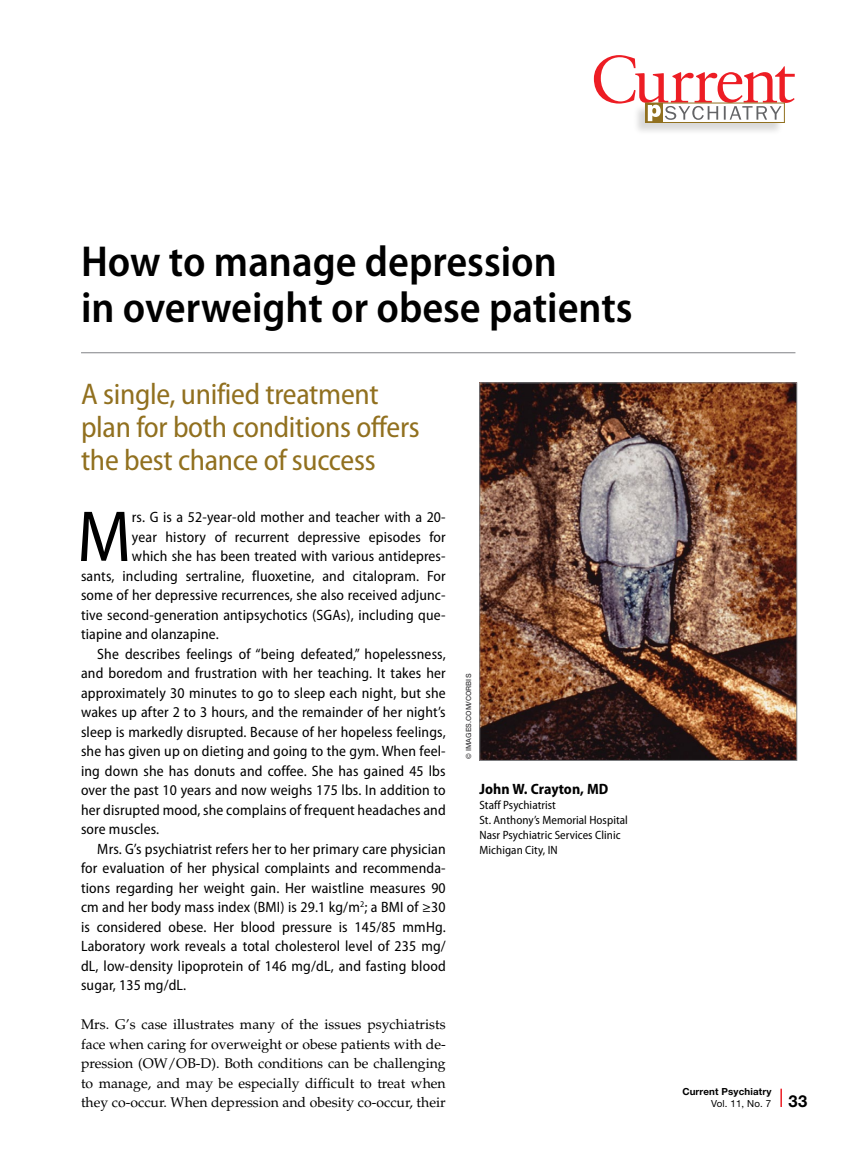
<style>
.page{position:relative;width:851px;height:1161px;background:#fff}
.page>*{position:absolute;margin:0;border:0;box-sizing:border-box;transform-origin:0 0}
.Case_Study_Drop_Cap{font:semi-condensed 72.9px "Myriad Pro";color:#000}
.Article_Title{font:600 semi-condensed 43.5px/46.5px "Myriad Pro";color:#000}
.DEK{font:semi-condensed 30px/33px "Myriad Pro";letter-spacing:-.01em;color:#91701f}
.t1{font:700 16.5px "Helvetica Neue LT Std";color:#000}
.Case_Study_2{font:semi-condensed 15px/19.5px "Myriad Pro";letter-spacing:.01em;color:#000;text-align:justify}
.Case_Study_Drop_Cap-2{font:semi-condensed 15px "Myriad Pro";letter-spacing:.01em;color:#000}
.Author_Name{font:700 semi-condensed 15px "Myriad Pro";letter-spacing:.005em;color:#000}
.Body_1{font:14.1px/19.5px "Palatino LT Std";color:#000;text-align:justify}
.Author_Af{font:semi-condensed 12px "Myriad Pro";letter-spacing:.005em;color:#000}
.t2{font:700 9.75px "Helvetica Neue LT Std";letter-spacing:.015em;color:#000}
.t3{font:9.75px "Helvetica Neue LT Std";letter-spacing:.015em;color:#000}
.t4{font:500 7.2px "Helvetica Neue LT Std";letter-spacing:.01em;color:#414042}
</style>
<div class="page">
<svg style="left:780px;top:1089px;width:1px;height:18px"></svg>
<hr style="left:81px;top:353px;width:714px;height:1px;background:#808285">
<div style="left:632px;top:103px;width:152px;height:33px;background:#000;opacity:.15"></div>
<svg style="left:662px;top:121px;width:122px;height:2px"></svg>
<svg style="left:645px;top:121px;width:17px;height:2px"></svg>
<svg style="left:594px;top:55px;width:200px;height:66px"></svg>
<img style="left:481px;top:385px;width:313px;height:374px">
<div style="left:479px;top:383px;width:317px;height:378px;border:1px solid #808285"></div>
<p class="Article_Title" style="left:81px;top:237px;width:553px">How to manage depression<br>in overweight or obese patients</p>
<p class="DEK" style="left:81px;top:377px;width:340px">A single, unified treatment plan for both conditions offers the best chance of success</p>
<p class="Case_Study_Drop_Cap" style="left:77px;top:492px;width:56px">M</p>
<p class="Case_Study_Drop_Cap-2" style="left:132px;top:508px;width:315px">rs. G is a 52-year-old mother and teacher with a 20-</p>
<p class="Case_Study_Drop_Cap-2" style="left:132px;top:527px;width:315px">year history of recurrent depressive episodes for</p>
<p class="Case_Study_Drop_Cap-2" style="left:132px;top:547px;width:315px">which she has been treated with various antidepres-</p>
<p class="Case_Study_Drop_Cap-2" style="left:81px;top:566px;width:366px">sants, including sertraline, fluoxetine, and citalopram. For</p>
<p class="Case_Study_Drop_Cap-2" style="left:81px;top:586px;width:366px">some of her depressive recurrences, she also received adjunc-</p>
<p class="Case_Study_Drop_Cap-2" style="left:81px;top:605px;width:366px">tive second-generation antipsychotics (SGAs), including que-</p>
<p class="Case_Study_Drop_Cap-2" style="left:81px;top:625px;width:139px">tiapine and olanzapine.</p>
<p class="Case_Study_2" style="left:81px;top:644px;width:366px;text-indent:16px">She describes feelings of “being defeated,” hopelessness, and boredom and frustration with her teaching. It takes her approximately 30 minutes to go to sleep each night, but she wakes up after 2 to 3 hours, and the remainder of her night’s sleep is markedly disrupted. Because of her hopeless feelings, she has given up on dieting and going to the gym. When feel&shy;ing down she has donuts and coffee. She has gained 45 lbs over the past 10 years and now weighs 175 lbs. In addition to her disrupted mood, she complains of frequent headaches and sore muscles.</p>
<p class="Case_Study_2" style="left:81px;top:839px;width:366px;text-indent:16px">Mrs. G’s psychiatrist refers her to her primary care physician for evaluation of her physical complaints and recommenda&shy;tions regarding her weight gain. Her waistline measures 90 cm and her body mass index (BMI) is 29.1 kg/m<sup>2</sup>; a BMI of ≥30 is considered obese. Her blood pressure is 145/85 mmHg.<br>Laboratory work reveals a total cholesterol level of 235 mg/ dL, low-density lipoprotein of 146 mg/dL, and fasting blood sugar, 135 mg/dL.</p>
<p class="Body_1" style="left:81px;top:1015px;width:366px">Mrs. G’s case illustrates many of the issues psychiatrists face when caring for overweight or obese patients with de&shy;pression (OW/OB-D). Both conditions can be challenging to manage, and may be especially difficult to treat when they co-occur. When depression and obesity co-occur, their</p>
<p class="t4" style="left:464px;top:759px;width:87px;rotate:-90deg">© IMAGES.COM/CORBIS</p>
<p class="Author_Name" style="left:479px;top:780px;width:130px">John W. Crayton, MD</p>
<p class="Author_Af" style="left:479px;top:798px;width:78px">Staff Psychiatrist</p>
<p class="Author_Af" style="left:479px;top:813px;width:150px">St. Anthony’s Memorial Hospital</p>
<p class="Author_Af" style="left:479px;top:828px;width:142px">Nasr Psychiatric Services Clinic</p>
<p class="Author_Af" style="left:479px;top:843px;width:80px">Michigan City, IN</p>
<p class="t2" style="left:682px;top:1085px;width:90px">Current Psychiatry</p>
<p class="t3" style="left:711px;top:1098px;width:62px">Vol. 11, No. 7</p>
<p class="t1" style="left:788px;top:1091px;width:20px">33</p>
</div>
